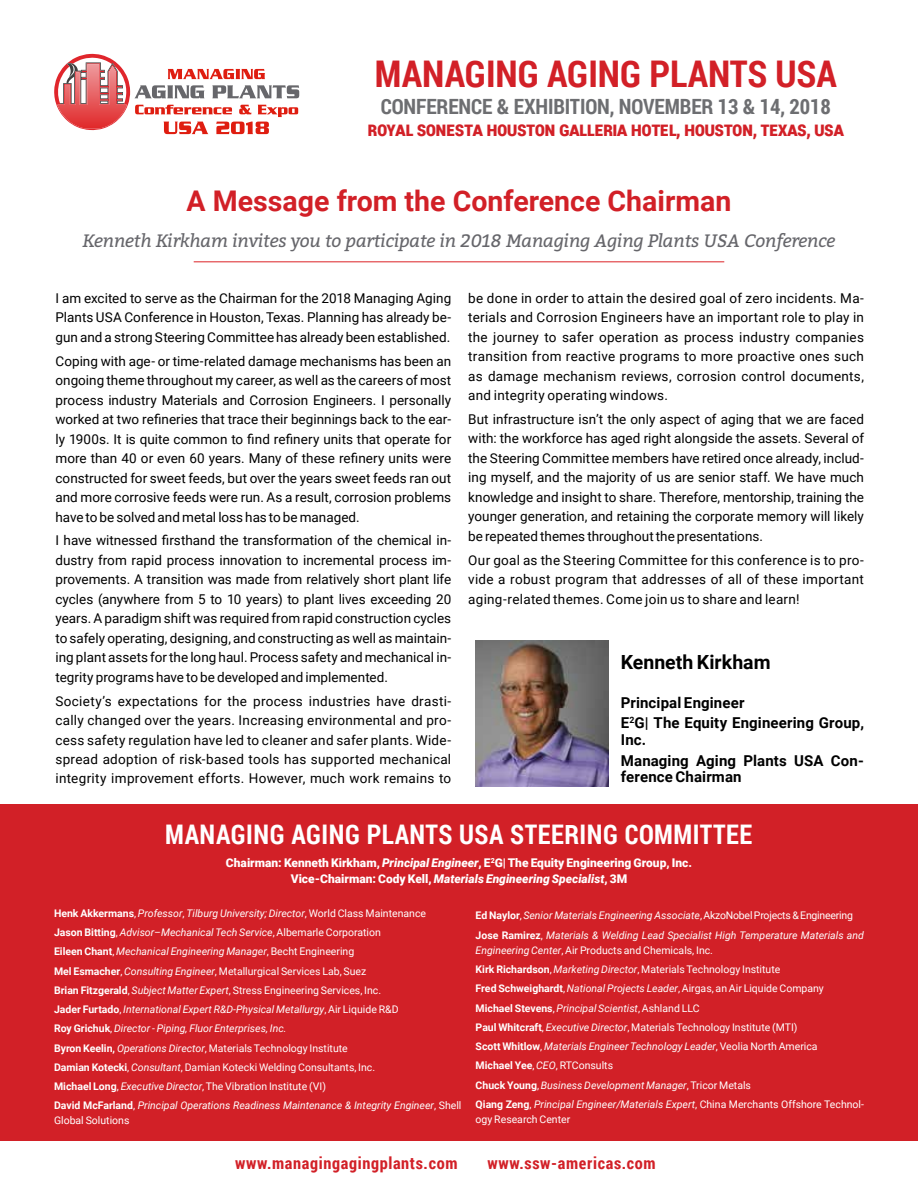
<style>
.page{position:relative;width:918px;height:1188px;background:#fff}
.page>*{position:absolute;margin:0;border:0;box-sizing:border-box;transform-origin:0 0}
.t1{font:700 36.75px "Roboto Condensed";color:#d22027}
.t2{font:700 28.5px "Roboto";color:#d22027}
.t3{font:700 27px "Roboto Condensed";letter-spacing:.02em;color:#fff;scale:.96 1}
.t4{font:700 21px "Roboto Condensed";letter-spacing:-.005em;color:#6d6e71}
.t5{font:700 20.25px "Roboto Condensed";letter-spacing:-.03em;color:#d22027}
.t6{font:700 19.5px "Roboto";letter-spacing:.005em;color:#000}
.t7{font:italic 18px "Bitter";letter-spacing:-.01em;color:#66666b}
.t8{font:700 16.5px "Roboto Condensed";letter-spacing:.04em;color:#d22027}
.t9{font:700 15px/20.7px "Roboto";letter-spacing:.01em;color:#000}
.t10{font:13.5px/19.5px "Roboto";letter-spacing:.005em;color:#000;text-align:justify}
.t11{font:900 12px/16.2px "Roboto";color:#fff;text-align:center}
.t12{font:italic 10.5px/19.2px "Roboto";color:#fff}
.t13{font:10.5px/19.2px "Roboto";color:#fff}
.s1{font-style:italic}
.s2{font-weight:700;font-style:normal}
.s3{font-style:normal}
.s4{font-weight:700}
</style>
<div class="page">
<svg style="left:54px;top:54px;width:245px;height:80px"></svg>
<div style="left:0;top:804px;width:918px;height:336px;background:#d22027"></div>
<img style="left:476px;top:641px;width:132px;height:145px">
<hr style="left:194px;top:261px;width:530px;height:1px;background:#e03a3e">
<h1 class="t1" style="left:375px;top:48px;width:463px">MANAGING AGING PLANTS USA</h1>
<h3 class="t4" style="left:381px;top:92px;width:287px">CONFERENCE &amp; EXHIBITION, November</h3>
<h3 class="t4" style="left:718px;top:92px;width:115px">13 &amp; 14, 2018</h3>
<h3 class="t5" style="left:368px;top:115px;width:478px">Royal Sonesta Houston Galleria Hotel, Houston, Texas, USA</h3>
<h2 class="t2" style="left:187px;top:181px;width:546px">A Message from the Conference Chairman</h2>
<h3 class="t7" style="left:83px;top:228px;width:754px">Kenneth Kirkham invites you to participate in 2018 Managing Aging Plants USA Conference</h3>
<p class="t10" style="left:55px;top:288px;width:397px">I am excited to serve as the Chairman for the 2018 Managing Aging Plants USA Conference in Houston, Texas. Planning has already be&shy;gun and a strong Steering Committee has already been established.</p>
<p class="t10" style="left:55px;top:351px;width:397px">Coping with age- or time-related damage mechanisms has been an ongoing theme throughout my career, as well as the careers of most process industry Materials and Corrosion Engineers. I personally worked at two refineries that trace their beginnings back to the ear&shy;ly 1900s. It is quite common to find refinery units that operate for more than 40 or even 60 years. Many of these refinery units were constructed for sweet feeds, but over the years sweet feeds ran out and more corrosive feeds were run. As a result, corrosion problems have to be solved and metal loss has to be managed.</p>
<p class="t10" style="left:55px;top:530px;width:397px">I have witnessed firsthand the transformation of the chemical in&shy;dustry from rapid process innovation to incremental process im&shy;provements. A transition was made from relatively short plant life cycles (anywhere from 5 to 10 years) to plant lives exceeding 20 years. A paradigm shift was required from rapid construction cycles to safely operating, designing, and constructing as well as maintain&shy;ing plant assets for the long haul. Process safety and mechanical in&shy;tegrity programs have to be developed and implemented.</p>
<p class="t10" style="left:55px;top:690px;width:397px">Society’s expectations for the process industries have drasti&shy;cally changed over the years. Increasing environmental and pro&shy;cess safety regulation have led to cleaner and safer plants. Wide&shy;spread adoption of risk-based tools has supported mechanical integrity improvement efforts. However, much work remains to</p>
<p class="t10" style="left:468px;top:288px;width:397px">be done in order to attain the desired goal of zero incidents. Ma&shy;terials and Corrosion Engineers have an important role to play in the journey to safer operation as process industry companies transition from reactive programs to more proactive ones such as damage mechanism reviews, corrosion control documents, and integrity operating windows.</p>
<p class="t10" style="left:468px;top:409px;width:397px">But infrastructure isn’t the only aspect of aging that we are faced with: the workforce has aged right alongside the assets. Several of the Steering Committee members have retired once already, includ&shy;ing myself, and the majority of us are senior staff. We have much knowledge and insight to share. Therefore, mentorship, training the younger generation, and retaining the corporate memory will likely be repeated themes throughout the presentations.</p>
<p class="t10" style="left:468px;top:550px;width:397px">Our goal as the Steering Committee for this conference is to pro&shy;vide a robust program that addresses of all of these important aging-related themes. Come join us to share and learn!</p>
<h3 class="t6" style="left:621px;top:649px;width:151px">Kenneth Kirkham</h3>
<p class="t9" style="left:621px;top:691px;width:245px">Principal Engineer<br>E<sup>2</sup>G| The Equity Engineering Group,</p>
<p class="t9" style="left:621px;top:729px;width:245px">Inc.<br>Managing Aging Plants USA Con-</p>
<p class="t9" style="left:621px;top:766px;width:122px">ference Chairman</p>
<h3 class="t3" style="left:165px;top:815px;width:613px">MANAGING AGING PLANTS USA STEERING COMMITTEE</h3>
<p class="t11" style="left:226px;top:854px;width:468px">Chairman: Kenneth Kirkham, <span class="s1">Principal Engineer</span>, E<sup>2</sup>G| The Equity Engineering Group, Inc.<br>Vice-Chairman: Cody Kell, <span class="s1">Materials Engineering Specialist</span>, 3M</p>
<p class="t12" style="left:54px;top:903px;width:409px"><span class="s2">Henk Akkermans</span><span class="s3">,</span> Professor<span class="s3">,</span> Tilburg University; Director<span class="s3">, World Class Maintenance<br></span><span class="s2">Jason Bitting</span><span class="s3">,</span> Advisor–Mechanical Tech Service<span class="s3">, Albemarle Corporation<br></span><span class="s2">Eileen Chant</span><span class="s3">,</span> Mechanical Engineering Manager<span class="s3">, Becht Engineering<br></span><span class="s2">Mel Esmacher</span><span class="s3">,</span> Consulting Engineer<span class="s3">, Metallurgical Services Lab, Suez<br></span><span class="s2">Brian Fitzgerald</span><span class="s3">,</span> Subject Matter Expert<span class="s3">, Stress Engineering Services, Inc.<br></span><span class="s2">Jader Furtado</span><span class="s3">,</span> International Expert R&amp;D-Physical Metallurgy<span class="s3">, Air Liquide R&amp;D<br></span><span class="s2">Roy Grichuk</span><span class="s3">,</span> Director - Piping, Fluor Enterprises, Inc.<br><span class="s2">Byron Keelin,</span> Operations Director<span class="s3">, Materials Technology Institute<br></span><span class="s2">Damian Kotecki</span><span class="s3">,</span> Consultant<span class="s3">, Damian Kotecki Welding Consultants, Inc.<br></span><span class="s2">Michael Long</span><span class="s3">,</span> Executive Director<span class="s3">, The Vibration Institute (VI)<br></span><span class="s2">David McFarland</span><span class="s3">,</span> Principal Operations Readiness Maintenance &amp; Integrity Engineer<span class="s3">, Shell</span></p>
<p class="t13" style="left:54px;top:1111px;width:77px">Global Solutions</p>
<p class="t12" style="left:476px;top:906px;width:390px"><span class="s2">Ed Naylor</span><span class="s3">,</span> Senior Materials Engineering Associate<span class="s3">, AkzoNobel Projects &amp; Engineering<br></span><span class="s2">Jose Ramirez</span><span class="s3">,</span> Materials &amp; Welding Lead Specialist High Temperature Materials and</p>
<p class="t13" style="left:476px;top:940px;width:390px"><span class="s1">Engineering Center</span>, Air Products and Chemicals, Inc.<br><span class="s4">Kirk Richardson</span>, <span class="s1">Marketing Director</span>, Materials Technology Institute<br><span class="s4">Fred Schweighardt</span>, <span class="s1">National Projects Leader</span>, Airgas, an Air Liquide Company<br><span class="s4">Michael Stevens</span>, <span class="s1">Principal Scientist</span>, Ashland LLC<br><span class="s4">Paul Whitcraft</span>, <span class="s1">Executive Director</span>, Materials Technology Institute (MTI)<br><span class="s4">Scott Whitlow</span>, <span class="s1">Materials Engineer Technology Leader</span>, Veolia North America<br><span class="s4">Michael Yee</span>, <span class="s1">CEO</span>, RTConsults<br><span class="s4">Chuck Young</span>, <span class="s1">Business Development Manager</span>, Tricor Metals<br><span class="s4">Qiang Zeng</span>, <span class="s1">Principal Engineer/Materials Expert</span>, China Merchants Offshore Technol-</p>
<p class="t13" style="left:476px;top:1109px;width:96px">ogy Research Center</p>
<p class="t8" style="left:235px;top:1152px;width:224px">www.managingagingplants.com</p>
<p class="t8" style="left:488px;top:1152px;width:170px">www.ssw-americas.com</p>
</div>
